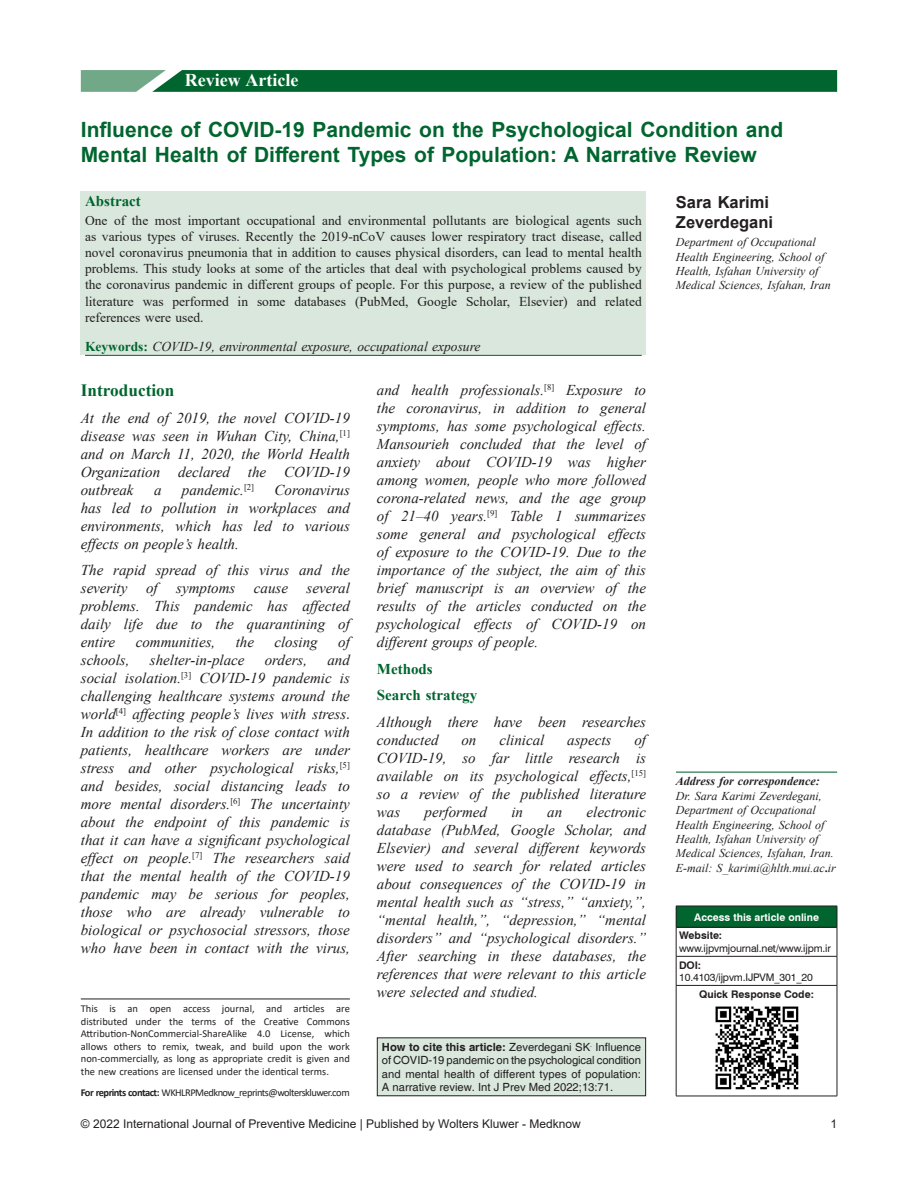
<style>
.page{position:relative;width:918px;height:1188px;background:#fff}
.page>*{position:absolute;margin:0;border:0;box-sizing:border-box;transform-origin:0 0}
.AT{font:700 21px/25.2px "Arial";color:#00652e}
.AH{font:700 18px "Times New Roman";color:#fff}
.t1{font:700 17.25px "Times New Roman";color:#00652e}
.AU{font:700 16.5px/19.5px "Arial";color:#231f20}
.TX{font:italic 15px/18px "Times New Roman";color:#231f20;text-align:justify}
.ABSH{font:700 15px "Times New Roman";color:#00652e}
.ABS{font:13.5px/16.2px "Times New Roman";color:#231f20;text-align:justify}
.KWD{font:italic 13.5px "Times New Roman";color:#231f20}
.ADD{font:italic 12px/14.4px "Times New Roman";color:#231f20}
.AFF{font:italic 12px/14.4px "Times New Roman";color:#231f20}
.t2{font:12px "Arial";color:#231f20}
.HTC{font:11.25px/13.5px "Helvetica";color:#231f20;text-align:justify}
.OS{font:10.5px/12.6px "Calibri";letter-spacing:-.01em;color:#231f20;text-align:justify}
.OS-2{font:10.5px "Calibri";letter-spacing:-.05em;color:#231f20}
.Website{font:10.5px/12.6px "Swiss 721 BT";letter-spacing:-.015em;color:#231f20}
.DOI{font:10.5px/12.6px "Swiss 721 BT";letter-spacing:-.015em;color:#231f20}
.ATAO{font:700 10.5px "Swiss 721 BT";color:#fff}
.QRC{font:700 10.5px "Swiss 721 BT";color:#231f20}
.s1{font-weight:700;font-style:normal;color:#00652e}
.s2{font-style:normal}
.s3{font-weight:700}
.s4{font-weight:700;font-style:normal}
</style>
<div class="page">
<hr style="left:676px;top:772px;width:161px;height:1px;background:#00652e">
<div style="left:81px;top:192px;width:565px;height:163px;background:#d9e7dd"></div>
<hr style="left:85px;top:355px;width:557px;height:1px;background:#00652e">
<svg style="left:81px;top:70px;width:756px;height:22px;background:#126f3c"></svg>
<div style="left:377px;top:1038px;width:269px;height:58px;background:#d9e7dd"></div>
<div style="left:377px;top:1037px;width:269px;height:59px;border:1px solid #231f20"></div>
<hr style="left:81px;top:999px;width:269px;height:1px;background:#231f20">
<div style="left:676px;top:906px;width:161px;height:21px;background:#00652e"></div>
<hr style="left:676px;top:927px;width:161px;height:1px;background:#231f20">
<hr style="left:676px;top:956px;width:161px;height:1px;background:#231f20">
<hr style="left:676px;top:985px;width:161px;height:1px;background:#231f20">
<hr style="left:676px;top:906px;width:161px;height:1px;background:#231f20">
<svg style="left:676px;top:906px;width:1px;height:79px"></svg>
<svg style="left:837px;top:906px;width:1px;height:79px"></svg>
<hr style="left:676px;top:986px;width:1px;height:110px;background:#231f20">
<hr style="left:837px;top:986px;width:1px;height:110px;background:#231f20">
<hr style="left:676px;top:1096px;width:161px;height:1px;background:#231f20">
<img style="left:715px;top:1006px;width:84px;height:84px">
<p class="AH" style="left:185px;top:67px;width:115px">Review Article</p>
<p class="AT" style="left:81px;top:117px;width:704px">Influence of COVID‑19 Pandemic on the Psychological Condition and<br>Mental Health of Different Types of Population: A Narrative Review</p>
<p class="ABSH" style="left:85px;top:190px;width:57px">Abstract</p>
<p class="ABS" style="left:85px;top:212px;width:558px">One of the most important occupational and environmental pollutants are biological agents such as various types of viruses. Recently the 2019‑nCoV causes lower respiratory tract disease, called novel coronavirus pneumonia that in addition to causes physical disorders, can lead to mental health problems. This study looks at some of the articles that deal with psychological problems caused by the coronavirus pandemic in different groups of people. For this purpose, a review of the published literature was performed in some databases (PubMed, Google Scholar, Elsevier) and related references were used.</p>
<p class="KWD" style="left:85px;top:337px;width:397px"><span class="s1">Keywords:</span> COVID‑19, environmental exposure, occupational exposure</p>
<h1 class="t1" style="left:81px;top:378px;width:95px">Introduction</h1>
<p class="TX" style="left:81px;top:409px;width:271px">At the end of 2019, the novel COVID‑19 disease was seen in Wuhan City, China,<sup>[1] </sup>and on March 11, 2020, the World Health Organization declared the COVID‑19 outbreak</p>
<p class="TX" style="left:154px;top:481px;width:9px">a</p>
<p class="TX" style="left:182px;top:481px;width:74px">pandemic.<sup>[2]</sup></p>
<p class="TX" style="left:81px;top:481px;width:271px;text-indent:194px">Coronavirus has led to pollution in workplaces and environments, which has led to various effects on people’s health.</p>
<p class="TX" style="left:81px;top:561px;width:271px">The rapid spread of this virus and the severity of symptoms cause several problems. This pandemic has affected daily life due to the quarantining of entire</p>
<p class="TX" style="left:136px;top:633px;width:81px">communities,</p>
<p class="TX" style="left:236px;top:633px;width:20px">the</p>
<p class="TX" style="left:274px;top:633px;width:45px">closing</p>
<p class="TX" style="left:338px;top:633px;width:13px">of</p>
<p class="TX" style="left:81px;top:651px;width:271px;text-indent:247px">and social isolation.<sup>[3]</sup> COVID‑19 pandemic is challenging healthcare systems around the world<sup>[4]</sup> affecting people’s lives with stress<span class="s2">.<br></span>In addition to the risk of close contact with patients, healthcare workers are under stress and other psychological risks,<sup>[5] </sup>and besides, social distancing leads to more mental disorders.<sup>[6]</sup> The uncertainty about the endpoint of this pandemic is that it can have a significant psychological effect on people.<sup>[7]</sup> The researchers said that the mental health of the COVID‑19 pandemic may be serious for peoples, those who are already vulnerable to biological or psychosocial stressors, those who have been in contact with the virus,</p>
<p class="TX" style="left:81px;top:651px;width:50px">schools,</p>
<p class="TX" style="left:150px;top:651px;width:96px">shelter‑in‑place</p>
<p class="TX" style="left:265px;top:651px;width:44px">orders,</p>
<p class="OS" style="left:81px;top:1002px;width:271px">This is an open access journal, and articles are distributed under the terms of the Creative Commons Attribution‑NonCommercial‑ShareAlike 4.0 License, which allows others to remix, tweak, and build upon the work non‑commercially, as long as appropriate credit is given and the new creations are licensed under the identical terms.</p>
<p class="OS-2" style="left:81px;top:1085px;width:271px"><span class="s3">For reprints contact:</span> WKHLRPMedknow_reprints@wolterskluwer.com</p>
<p class="TX" style="left:377px;top:381px;width:271px">and health professionals.<sup>[8]</sup> Exposure to the coronavirus, in addition to general symptoms, has some psychological effects.<br>Mansourieh concluded that the level of anxiety about COVID‑19 was higher among women, people who more followed corona‑related news, and the age group of 21–40 years.<sup>[9]</sup> Table 1 summarizes some general and psychological effects of exposure to the COVID‑19. Due to the importance of the subject, the aim of this brief manuscript is an overview of the results of the articles conducted on the psychological effects of COVID‑19 on different groups of people.</p>
<h2 class="ABSH" style="left:377px;top:658px;width:57px">Methods</h2>
<h2 class="ABSH" style="left:377px;top:684px;width:102px">Search strategy</h2>
<p class="TX" style="left:377px;top:712px;width:271px">Although there have been researches conducted</p>
<p class="TX" style="left:377px;top:730px;width:271px;text-indent:257px">of COVID‑19, so far little research is available on its psychological effects,<sup>[15] </sup>so a review of the published literature was</p>
<p class="TX" style="left:461px;top:730px;width:16px">on</p>
<p class="TX" style="left:499px;top:730px;width:47px">clinical</p>
<p class="TX" style="left:567px;top:730px;width:46px">aspects</p>
<p class="TX" style="left:377px;top:802px;width:271px;text-indent:210px">electronic database (PubMed, Google Scholar, and Elsevier) and several different keywords were used to search for related articles about consequences of the COVID‑19 in mental health such as “stress,” “anxiety,”, “mental health,”, “depression,” “mental disorders” and “psychological disorders.” After searching in these databases, the references that were relevant to this article were selected and studied.</p>
<p class="TX" style="left:425px;top:802px;width:64px">performed</p>
<p class="TX" style="left:511px;top:802px;width:13px">in</p>
<p class="TX" style="left:547px;top:802px;width:16px">an</p>
<p class="HTC" style="left:382px;top:1040px;width:261px"><span class="s3">How to cite this article:</span> Zeverdegani SK<sup>.</sup> Influence of COVID‑19 pandemic on the psychological condition and mental health of different types of population:<br>A narrative review. Int J Prev Med 2022;13:71.</p>
<p class="AU" style="left:676px;top:193px;width:99px">Sara Karimi<br>Zeverdegani</p>
<p class="AFF" style="left:676px;top:235px;width:156px">Department of Occupational<br>Health Engineering, School of<br>Health, Isfahan University of<br>Medical Sciences, Isfahan, Iran</p>
<p class="ADD" style="left:676px;top:774px;width:161px"><span class="s3">Address for correspondence:<br></span>Dr. Sara Karimi Zeverdegani,<br>Department of Occupational<br>Health Engineering, School of<br>Health, Isfahan University of<br>Medical Sciences, Isfahan, Iran.<br>E‑mail: S_karimi@hlth.mui.ac<span class="s4">.</span>ir</p>
<p class="ATAO" style="left:694px;top:910px;width:126px">Access this article online</p>
<p class="Website" style="left:679px;top:929px;width:153px"><span class="s3">Website: </span>www.ijpvmjournal.net/www.ijpm.ir</p>
<p class="DOI" style="left:679px;top:958px;width:135px"><span class="s3">DOI:<br></span>10.4103/ijpvm.IJPVM_301_20</p>
<p class="QRC" style="left:699px;top:987px;width:116px">Quick Response Code:</p>
<p class="t2" style="left:81px;top:1116px;width:501px">© 2022 International Journal of Preventive Medicine | Published by Wolters Kluwer - Medknow</p>
<p class="t2" style="left:830px;top:1116px;width:8px">1</p>
</div>
